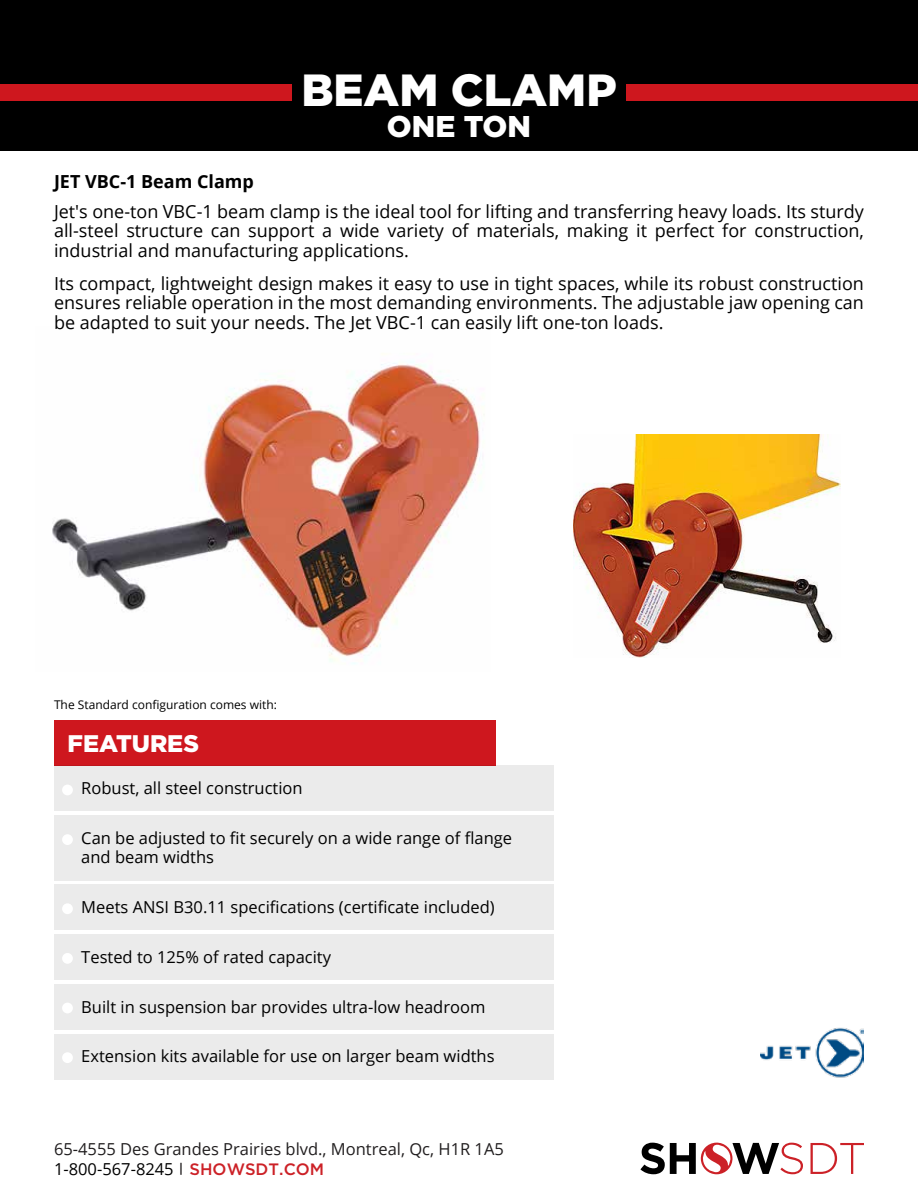
<style>
.page{position:relative;width:918px;height:1188px;background:#fff}
.page>*{position:absolute;margin:0;border:0;box-sizing:border-box;transform-origin:0 0}
.t1{font:900 45px "Gotham";color:#fff}
.t2{font:900 30px "Gotham";color:#fff}
.t3{font:900 24px "Gotham";color:#fff}
.t4{font:18px/19.5px "Open Sans";color:#000;text-align:justify}
.t5{font:700 18px "Open Sans";color:#000}
.t6{font:16.5px/19.5px "Open Sans";color:#000}
.t7{font:16.5px/19.8px "Open Sans";color:#211e1f}
.t8{font:12px "Open Sans";color:#000}
.s1{color:#000}
.s2{font-family:"Gotham";font-weight:500;color:#cc2127}
</style>
<div class="page">
<div style="left:54px;top:720px;width:441px;height:45px;background:#ce171e"></div>
<div style="left:54px;top:765px;width:500px;height:46px;background:#ebebeb"></div>
<div style="left:54px;top:815px;width:500px;height:65px;background:#ebebeb"></div>
<div style="left:54px;top:884px;width:500px;height:46px;background:#ebebeb"></div>
<div style="left:54px;top:934px;width:500px;height:46px;background:#ebebeb"></div>
<div style="left:54px;top:984px;width:500px;height:46px;background:#ebebeb"></div>
<div style="left:54px;top:1034px;width:500px;height:46px;background:#ebebeb"></div>
<div style="left:62px;top:834px;width:11px;height:11px;background:#fff;border-radius:50%"></div>
<div style="left:62px;top:903px;width:11px;height:11px;background:#fff;border-radius:50%"></div>
<div style="left:62px;top:1052px;width:11px;height:11px;background:#fff;border-radius:50%"></div>
<div style="left:62px;top:785px;width:11px;height:10px;background:#fff;border-radius:50%"></div>
<div style="left:62px;top:953px;width:11px;height:11px;background:#fff;border-radius:50%"></div>
<div style="left:62px;top:1003px;width:11px;height:10px;background:#fff;border-radius:50%"></div>
<div style="left:0;top:0;width:918px;height:151px;background:#000"></div>
<div style="left:0;top:85px;width:918px;height:16px;background:#ce171e"></div>
<div style="left:292px;top:66px;width:334px;height:56px;background:#000"></div>
<img style="left:760px;top:1027px;width:104px;height:51px">
<svg style="left:811px;top:1143px;width:53px;height:31px"></svg>
<svg style="left:640px;top:1142px;width:163px;height:32px"></svg>
<img style="left:52px;top:361px;width:432px;height:303px">
<img style="left:574px;top:435px;width:267px;height:222px">
<h1 class="t1" style="left:301px;top:59px;width:317px">BEAM CLAMP</h1>
<h2 class="t2" style="left:387px;top:106px;width:146px">ONE TON</h2>
<p class="t5" style="left:54px;top:168px;width:202px">JET VBC-1 Beam Clamp</p>
<p class="t4" style="left:54px;top:201px;width:812px">Jet's one-ton VBC-1 beam clamp is the ideal tool for lifting and transferring heavy loads. Its sturdy all-steel structure can support a wide variety of materials, making it perfect for construction, industrial and manufacturing applications.</p>
<p class="t4" style="left:54px;top:273px;width:812px">Its compact, lightweight design makes it easy to use in tight spaces, while its robust construction ensures reliable operation in the most demanding environments. The adjustable jaw opening can be adapted to suit your needs. The Jet VBC-1 can easily lift one-ton loads.</p>
<p class="t8" style="left:54px;top:697px;width:224px">The Standard configuration comes with:</p>
<h3 class="t3" style="left:68px;top:726px;width:133px">FEATURES</h3>
<p class="t6" style="left:81px;top:778px;width:223px">Robust, all steel construction</p>
<p class="t6" style="left:81px;top:828px;width:432px">Can be adjusted to fit securely on a wide range of flange and beam widths</p>
<p class="t6" style="left:81px;top:897px;width:415px">Meets ANSI B30.11 specifications (certificate included)</p>
<p class="t6" style="left:81px;top:947px;width:251px">Tested to 125% of rated capacity</p>
<p class="t6" style="left:81px;top:996px;width:406px">Built in suspension bar provides ultra-low headroom</p>
<p class="t6" style="left:81px;top:1046px;width:415px">Extension kits available for use on larger beam widths</p>
<p class="t7" style="left:54px;top:1139px;width:451px">65-4555 Des Grandes Prairies blvd., Montreal, Qc, H1R 1A5<br><span class="s1">1-800-567-8245</span> <sup>|</sup> <span class="s2">SHOWSDT.COM</span></p>
</div>
